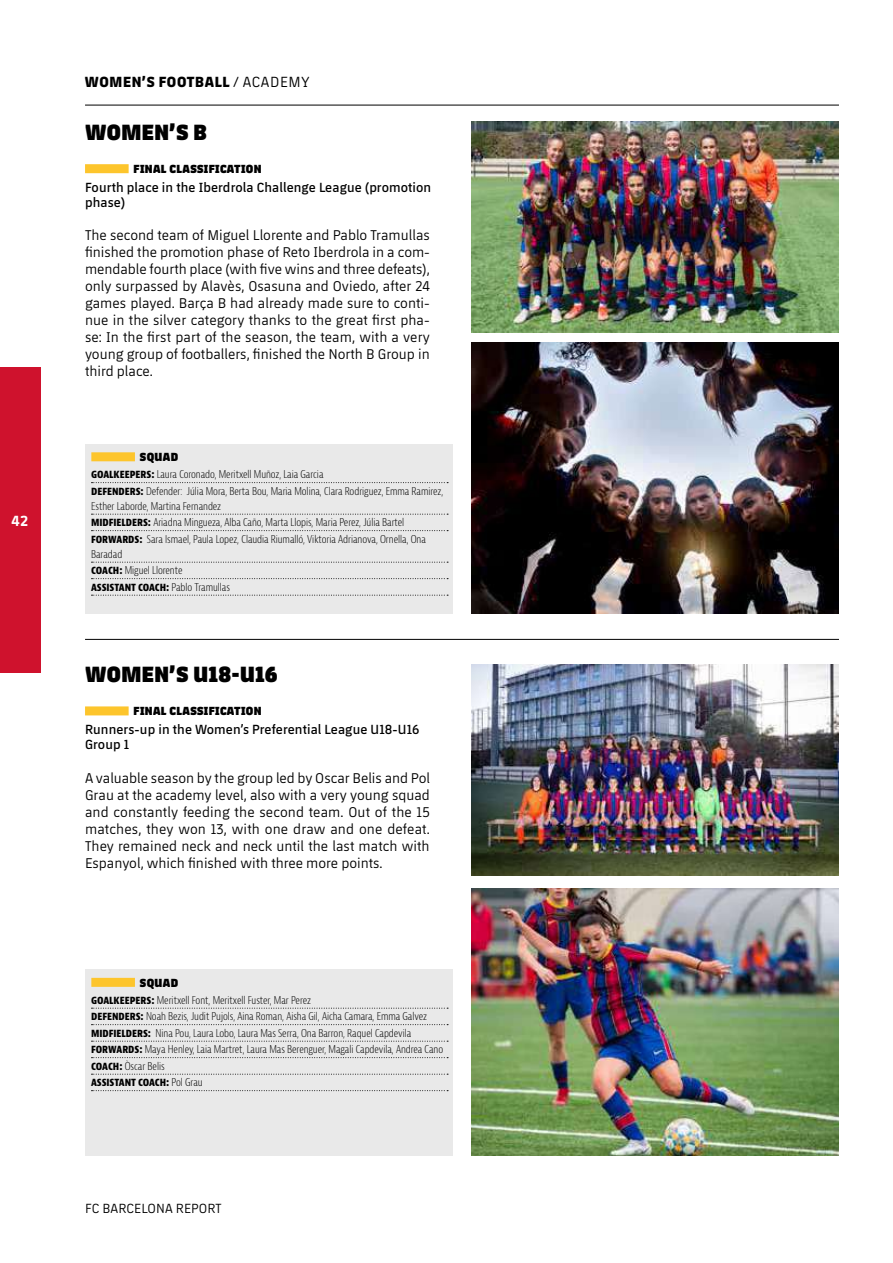
<style>
.page{position:relative;width:893px;height:1263px;background:#fff}
.page>*{position:absolute;margin:0;border:0;box-sizing:border-box;transform-origin:0 0}
.t1{font:800 22.5px "FCBARCELONA";letter-spacing:.015em;color:#000}
.t2{font:800 15px "FCBARCELONA";letter-spacing:.05em;color:#000}
.t3{font:700 15px "FCBARCELONA";color:#fff}
.t4{font:14.4px/17px "FCBARCELONA";color:#000;text-align:justify}
.t5{font:600 13.5px/15px "FCBARCELONA";letter-spacing:.01em;color:#000}
.t6{font:13.5px "FCBARCELONA";letter-spacing:.01em;color:#000}
.t7{font:800 12px "FCBARCELONA";letter-spacing:.03em;color:#000}
.t8{font:300 condensed 10.5px/16.5px "Bernina Sans";letter-spacing:-.005em;color:#000}
.s1{font-weight:400}
.s2{font-weight:800}
</style>
<div class="page">
<div style="left:0;top:367px;width:40px;height:305px;background:#cf122d"></div>
<hr style="left:85px;top:105px;width:754px;height:1px;background:#000">
<hr style="left:85px;top:639px;width:754px;height:1px;background:#000">
<img style="left:471px;top:122px;width:368px;height:211px">
<img style="left:471px;top:664px;width:368px;height:212px">
<img style="left:471px;top:342px;width:368px;height:271px">
<img style="left:471px;top:889px;width:368px;height:267px">
<div style="left:85px;top:444px;width:368px;height:169px;background:#e9e9e9"></div>
<div style="left:85px;top:969px;width:368px;height:187px;background:#e9e9e9"></div>
<div style="left:91px;top:452px;width:44px;height:9px;background:#fdc52c"></div>
<div style="left:91px;top:978px;width:44px;height:9px;background:#fdc52c"></div>
<div style="left:85px;top:164px;width:44px;height:9px;background:#fdc52c"></div>
<div style="left:85px;top:706px;width:44px;height:9px;background:#fdc52c"></div>
<svg style="left:92px;top:482px;width:356px;height:1px"></svg>
<svg style="left:92px;top:514px;width:356px;height:1px"></svg>
<svg style="left:92px;top:530px;width:356px;height:1px"></svg>
<svg style="left:92px;top:562px;width:356px;height:1px"></svg>
<svg style="left:92px;top:578px;width:356px;height:1px"></svg>
<svg style="left:92px;top:595px;width:356px;height:1px"></svg>
<svg style="left:92px;top:1008px;width:356px;height:1px"></svg>
<svg style="left:92px;top:1024px;width:356px;height:1px"></svg>
<svg style="left:92px;top:1041px;width:356px;height:1px"></svg>
<svg style="left:92px;top:1057px;width:356px;height:1px"></svg>
<svg style="left:92px;top:1074px;width:356px;height:1px"></svg>
<svg style="left:92px;top:1090px;width:356px;height:1px"></svg>
<h2 class="t3" style="left:11px;top:510px;width:18px">42</h2>
<h2 class="t2" style="left:85px;top:71px;width:226px">WOMEN’S FOOTBALL <span class="s1">/ ACADEMY</span></h2>
<h1 class="t1" style="left:85px;top:115px;width:123px">WOMEN’S B</h1>
<p class="t7" style="left:134px;top:160px;width:129px">FINAL CLASSIFICATION</p>
<p class="t5" style="left:85px;top:179px;width:348px">Fourth place in the Iberdrola Challenge League (promotion phase)</p>
<p class="t4" style="left:85px;top:226px;width:346px">The second team of Miguel Llorente and Pablo Tramullas finished the promotion phase of Reto Iberdrola in a com&shy;mendable fourth place (with five wins and three defeats), only surpassed by Alavès, Osasuna and Oviedo, after 24 games played. Barça B had already made sure to conti&shy;nue in the silver category thanks to the great first pha&shy;se: In the first part of the season, the team, with a very young group of footballers, finished the North B Group in third place.</p>
<p class="t7" style="left:140px;top:448px;width:40px">SQUAD</p>
<p class="t8" style="left:91px;top:466px;width:354px"><span class="s2">GOALKEEPERS:</span> Laura Coronado, Meritxell Muñoz, Laia Garcia<br><span class="s2">DEFENDERS:</span> Defender: Júlia Mora, Berta Bou, Maria Molina, Clara Rodriguez, Emma Ramirez,</p>
<p class="t8" style="left:91px;top:498px;width:336px">Esther Laborde, Martina Fernandez<br><span class="s2">MIDFIELDERS:</span> Ariadna Mingueza, Alba Caño, Marta Llopis, Maria Perez, Júlia Bartel<br><span class="s2">FORWARDS:</span> Sara Ismael, Paula Lopez, Claudia Riumalló, Viktoria Adrianova, Ornella, Ona</p>
<p class="t8" style="left:91px;top:546px;width:140px">Baradad<br><span class="s2">COACH:</span> Miguel Llorente<br><span class="s2">ASSISTANT COACH:</span> Pablo Tramullas</p>
<h1 class="t1" style="left:85px;top:657px;width:194px">WOMEN’S U18-U16</h1>
<p class="t7" style="left:134px;top:702px;width:129px">FINAL CLASSIFICATION</p>
<p class="t5" style="left:85px;top:721px;width:336px">Runners-up in the Women’s Preferential League U18-U16<br>Group 1</p>
<p class="t4" style="left:85px;top:769px;width:346px">A valuable season by the group led by Oscar Belis and Pol Grau at the academy level, also with a very young squad and constantly feeding the second team. Out of the 15 matches, they won 13, with one draw and one defeat.<br>They remained neck and neck until the last match with Espanyol, which finished with three more points.</p>
<p class="t7" style="left:140px;top:973px;width:40px">SQUAD</p>
<p class="t8" style="left:91px;top:992px;width:354px"><span class="s2">GOALKEEPERS:</span> Meritxell Font, Meritxell Fuster, Mar Perez<br><span class="s2">DEFENDERS:</span> Noah Bezis, Judit Pujols, Aina Roman, Aisha Gil, Aicha Camara, Emma Galvez <span class="s2">MIDFIELDERS:</span> Nina Pou, Laura Lobo, Laura Mas Serra, Ona Barron, Raquel Capdevila <span class="s2">FORWARDS:</span> Maya Henley, Laia Martret, Laura Mas Berenguer, Magali Capdevila, Andrea Cano <span class="s2">COACH:</span> Òscar Belis<br><span class="s2">ASSISTANT COACH:</span> Pol Grau</p>
<p class="t6" style="left:85px;top:1199px;width:138px">FC BARCELONA REPORT</p>
</div>
